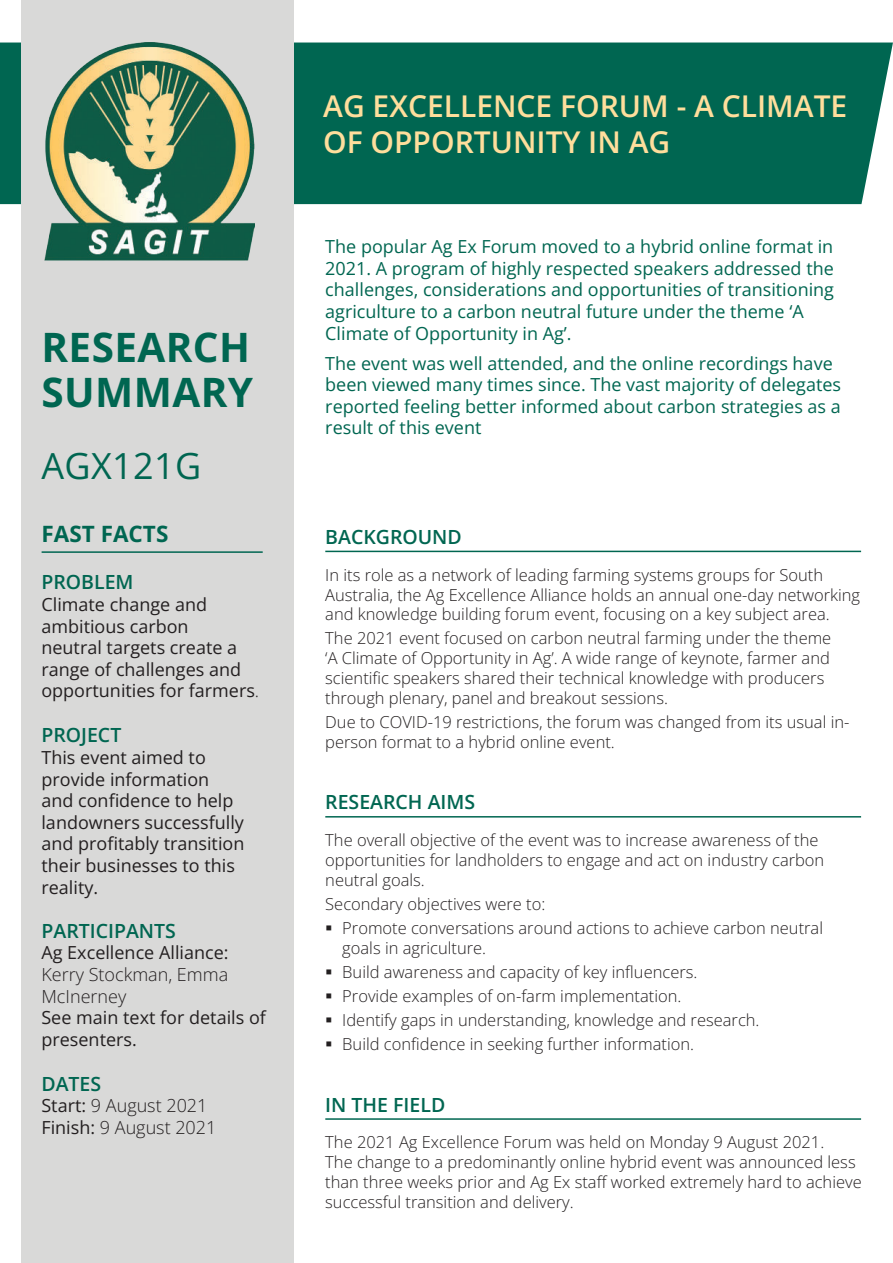
<style>
.page{position:relative;width:893px;height:1263px;background:#fff}
.page>*{position:absolute;margin:0;border:0;box-sizing:border-box;transform-origin:0 0}
.t1{font:700 40.5px/45px "Open Sans";letter-spacing:.01em;color:#006651}
.t2{font:36px "Open Sans";letter-spacing:.01em;color:#006651}
.t3{font:600 30px/36px "Open Sans";color:#ffde9c}
.t4{font:700 22.5px "Open Sans";color:#006651}
.t5{font:600 19.5px "Open Sans";color:#006651}
.t6{font:18px/21.6px "Open Sans";color:#006651}
.t7{font:18px/21.6px "Open Sans";color:#231f20}
.t8{font:300 18px/21.6px "Open Sans";color:#231f20}
.t9{font:300 16.5px/19.8px "Open Sans";color:#231f20}
.s1{font-weight:300}
.s2{font-weight:400}
</style>
<div class="page">
<div style="left:0;top:43px;width:893px;height:161px;background:#006651"></div>
<div style="left:21px;top:0;width:273px;height:1263px;background:#d9d9d8"></div>
<img style="left:44px;top:43px;width:210px;height:218px">
<hr style="left:42px;top:551px;width:221px;height:2px;background:#006651">
<hr style="left:325px;top:551px;width:536px;height:1px;background:#006651">
<hr style="left:325px;top:816px;width:536px;height:1px;background:#006651">
<hr style="left:325px;top:1118px;width:536px;height:2px;background:#006651">
<h1 class="t1" style="left:41px;top:326px;width:213px">RESEARCH<br>SUMMARY</h1>
<h2 class="t2" style="left:41px;top:451px;width:161px">AGX121G</h2>
<h3 class="t4" style="left:42px;top:521px;width:128px">FAST FACTS</h3>
<p class="t5" style="left:41px;top:575px;width:94px">PROBLEM</p>
<p class="t7" style="left:41px;top:595px;width:219px">Climate change and ambitious carbon<br>neutral targets create a range of challenges and opportunities for farmers<span class="s1">.</span></p>
<p class="t5" style="left:41px;top:728px;width:81px">PROJECT</p>
<p class="t7" style="left:41px;top:748px;width:204px">This event aimed to provide information and confidence to help landowners successfully and profitably transition their businesses to this reality.</p>
<p class="t5" style="left:41px;top:924px;width:136px">PARTICIPANTS</p>
<p class="t7" style="left:41px;top:944px;width:189px">Ag Excellence Alliance:</p>
<p class="t8" style="left:41px;top:965px;width:188px">Kerry Stockman, Emma<br>McInerney</p>
<p class="t7" style="left:41px;top:1009px;width:226px">See main text for details of presenters.</p>
<p class="t5" style="left:41px;top:1077px;width:61px">DATES</p>
<p class="t8" style="left:41px;top:1097px;width:177px"><span class="s2">Start:</span> 9 August 2021<br><span class="s2">Finish:</span> 9 August 2021</p>
<h3 class="t3" style="left:323px;top:91px;width:526px">AG EXCELLENCE FORUM - A CLIMATE<br>OF OPPORTUNITY IN AG</h3>
<p class="t6" style="left:325px;top:238px;width:510px">The popular Ag Ex Forum moved to a hybrid online format in 2021. A program of highly respected speakers addressed the challenges, considerations and opportunities of transitioning agriculture to a carbon neutral future under the theme ‘A Climate of Opportunity in Ag’.</p>
<p class="t6" style="left:325px;top:354px;width:517px">The event was well attended, and the online recordings have been viewed many times since. The vast majority of delegates reported feeling better informed about carbon strategies as a result of this event</p>
<p class="t5" style="left:325px;top:530px;width:138px">BACKGROUND</p>
<p class="t9" style="left:325px;top:566px;width:536px">In its role as a network of leading farming systems groups for South<br>Australia, the Ag Excellence Alliance holds an annual one-day networking and knowledge building forum event, focusing on a key subject area.</p>
<p class="t9" style="left:325px;top:630px;width:508px">The 2021 event focused on carbon neutral farming under the theme ‘A Climate of Opportunity in Ag’. A wide range of keynote, farmer and scientific speakers shared their technical knowledge with producers through plenary, panel and breakout sessions.</p>
<p class="t9" style="left:325px;top:714px;width:526px">Due to COVID-19 restrictions, the forum was changed from its usual in&shy;person format to a hybrid online event.</p>
<p class="t5" style="left:325px;top:795px;width:151px">RESEARCH AIMS</p>
<p class="t9" style="left:325px;top:832px;width:501px">The overall objective of the event was to increase awareness of the opportunities for landholders to engage and act on industry carbon neutral goals.</p>
<p class="t9" style="left:342px;top:893px;width:482px;line-height:24px;text-indent:-17px">Secondary objectives were to:<br>Promote conversations around actions to achieve carbon neutral</p>
<p class="t9" style="left:342px;top:937px;width:419px;line-height:24px">goals in agriculture.<br>Build awareness and capacity of key influencers.<br>Provide examples of on-farm implementation.<br>Identify gaps in understanding, knowledge and research.<br>Build confidence in seeking further information.</p>
<p class="t5" style="left:325px;top:1097px;width:122px">IN THE FIELD</p>
<p class="t9" style="left:325px;top:1134px;width:538px">The 2021 Ag Excellence Forum was held on Monday 9 August 2021.<br>The change to a predominantly online hybrid event was announced less than three weeks prior and Ag Ex staff worked extremely hard to achieve successful transition and delivery.</p>
</div>
